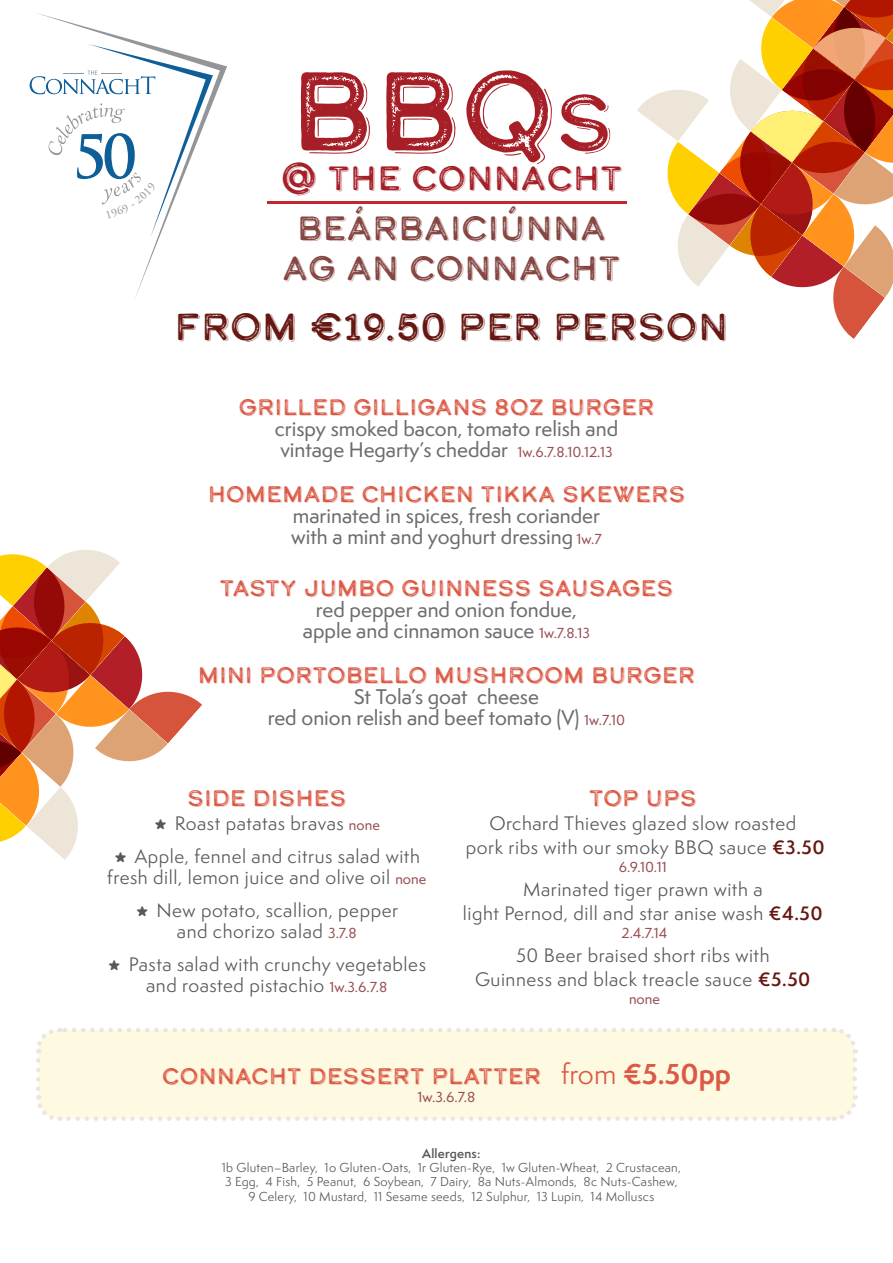
<style>
.page{position:relative;width:893px;height:1263px;background:#fff}
.page>*{position:absolute;margin:0;border:0;box-sizing:border-box;transform-origin:0 0}
.t1{font:111px "Calder Dark Grit Shadow";color:#a61f27}
.t2{font:37.5px "Calder Dark Grit Shadow";color:#661712}
.t3{font:33.45px "Calder Dark Grit Shadow";color:#854541}
.t4{font:33.45px "Calder Dark Grit Shadow";color:#a61f27}
.t5{font:22.35px "Calder Dark Grit Shadow";color:#db5945}
.t6{font:500 19.5px "Semplicita Pro";color:#6c6d70}
.t7{font:18px "Semplicita Pro";letter-spacing:.03em;color:#57585a}
.t8{font:500 13.5px "Semplicita Pro";color:#995054}
.t9{font:12px "Semplicita Pro";letter-spacing:.02em;color:#57585a}
.t10{font:600 12px "Semplicita Pro";letter-spacing:.02em;color:#57585a}
.s1{font-size:78px}
.s2{font-size:13.5px;color:#995054}
.s3{font-family:"Proxima Soft";font-weight:700}
.s4{font-weight:500;font-size:13.5px;color:#995054}
.s5{font-weight:600;color:#661712}
.s6{font-family:"Semplicita Pro";font-size:26.7px}
.s7{font-family:"Semplicita Pro";font-weight:700;font-size:26.7px}
</style>
<div class="page">
<svg style="left:37px;top:13px;width:190px;height:285px"></svg>
<svg style="left:0;top:550px;width:202px;height:310px"></svg>
<svg style="left:637px;top:0;width:256px;height:339px"></svg>
<hr style="left:267px;top:202px;width:359px;height:2px;background:#c2262e">
<div style="left:38px;top:1030px;width:817px;height:89px;background:#fef9e1;border-radius:21px"></div>
<svg style="left:36px;top:1060px;width:24px;height:61px"></svg>
<svg style="left:68px;top:1095px;width:790px;height:26px"></svg>
<svg style="left:833px;top:1028px;width:25px;height:60px"></svg>
<svg style="left:36px;top:1028px;width:788px;height:25px"></svg>
<svg style="left:30px;top:44px;width:183px;height:194px"></svg>
<p class="t1" style="left:289px;top:35px;width:327px">BBQ<span class="s1">S</span></p>
<p class="t4" style="left:280px;top:156px;width:344px">@ THE CONNACHT</p>
<p class="t3" style="left:297px;top:205px;width:310px">BEÁRBAICIÚNNA</p>
<p class="t3" style="left:282px;top:245px;width:340px">AG AN CONNACHT</p>
<p class="t2" style="left:174px;top:301px;width:555px">FROM €19.50 PER PERSON</p>
<p class="t5" style="left:239px;top:392px;width:417px">GRILLED GILLIGANS 8OZ BURGER</p>
<p class="t6" style="left:275px;top:415px;width:345px">crispy smoked bacon, tomato relish and</p>
<p class="t6" style="left:280px;top:436px;width:334px">vintage Hegarty’s cheddar <span class="s2">1w.6.7.8.10.12.13</span></p>
<p class="t5" style="left:208px;top:479px;width:479px">HOMEMADE CHICKEN TIKKA SKEWERS</p>
<p class="t6" style="left:293px;top:502px;width:309px">marinated in spices, fresh coriander</p>
<p class="t6" style="left:291px;top:523px;width:312px">with a mint and yoghurt dressing <span class="s2">1w.7</span></p>
<p class="t5" style="left:219px;top:573px;width:455px">TASTY JUMBO GUINNESS SAUSAGES</p>
<p class="t6" style="left:316px;top:596px;width:263px">red pepper and onion fondue,</p>
<p class="t6" style="left:303px;top:617px;width:289px">apple and cinnamon sauce <span class="s2">1w.7.8.13</span></p>
<p class="t5" style="left:198px;top:659px;width:499px">MINI PORTOBELLO MUSHROOM BURGER</p>
<p class="t6" style="left:354px;top:682px;width:187px">St Tola’s goat cheese</p>
<p class="t6" style="left:268px;top:703px;width:359px">red onion relish and beef tomato (V) <span class="s2">1w.7.10</span></p>
<p class="t5" style="left:187px;top:783px;width:161px">SIDE DISHES</p>
<p class="t7" style="left:154px;top:810px;width:228px"><span class="s3">★</span> Roast patatas bravas <span class="s4">none</span></p>
<p class="t7" style="left:114px;top:843px;width:308px"><span class="s3">★</span> Apple, fennel and citrus salad with</p>
<p class="t7" style="left:107px;top:864px;width:320px">fresh dill, lemon juice and olive oil <span class="s4">none</span></p>
<p class="t7" style="left:135px;top:897px;width:264px"><span class="s3">★</span> New potato, scallion, pepper</p>
<p class="t7" style="left:177px;top:918px;width:181px">and chorizo salad <span class="s4">3.7.8</span></p>
<p class="t7" style="left:108px;top:951px;width:320px"><span class="s3">★</span> Pasta salad with crunchy vegetables</p>
<p class="t7" style="left:146px;top:972px;width:243px">and roasted pistachio <span class="s4">1w.3.6.7.8</span></p>
<p class="t5" style="left:589px;top:783px;width:110px">TOP UPS</p>
<p class="t7" style="left:489px;top:810px;width:308px">Orchard Thieves glazed slow roasted</p>
<p class="t7" style="left:466px;top:834px;width:360px">pork ribs with our smoky BBQ sauce <span class="s5">€3.50</span></p>
<p class="t8" style="left:619px;top:857px;width:49px">6.9.10.11</p>
<p class="t7" style="left:523px;top:876px;width:241px">Marinated tiger prawn with a</p>
<p class="t7" style="left:463px;top:900px;width:361px">light Pernod, dill and star anise wash <span class="s5">€4.50</span></p>
<p class="t8" style="left:621px;top:923px;width:47px">2.4.7.14</p>
<p class="t7" style="left:516px;top:942px;width:255px">50 Beer braised short ribs with</p>
<p class="t7" style="left:475px;top:966px;width:337px">Guinness and black treacle sauce <span class="s5">€5.50</span></p>
<p class="t8" style="left:629px;top:989px;width:32px">none</p>
<p class="t5" style="left:162px;top:1061px;width:570px">CONNACHT DESSERT PLATTER <span class="s6">from</span> <span class="s7">€5.50pp</span></p>
<p class="t8" style="left:418px;top:1088px;width:59px">1w.3.6.7.8</p>
<p class="t10" style="left:422px;top:1144px;width:60px">Allergens:</p>
<p class="t9" style="left:222px;top:1159px;width:461px">1b Gluten–Barley, 1o Gluten-Oats, 1r Gluten-Rye, 1w Gluten-Wheat, 2 Crustacean,</p>
<p class="t9" style="left:225px;top:1173px;width:454px">3 Egg, 4 Fish, 5 Peanut, 6 Soybean, 7 Dairy, 8a Nuts-Almonds, 8c Nuts-Cashew,</p>
<p class="t9" style="left:248px;top:1188px;width:407px">9 Celery, 10 Mustard, 11 Sesame seeds, 12 Sulphur, 13 Lupin, 14 Molluscs</p>
</div>
